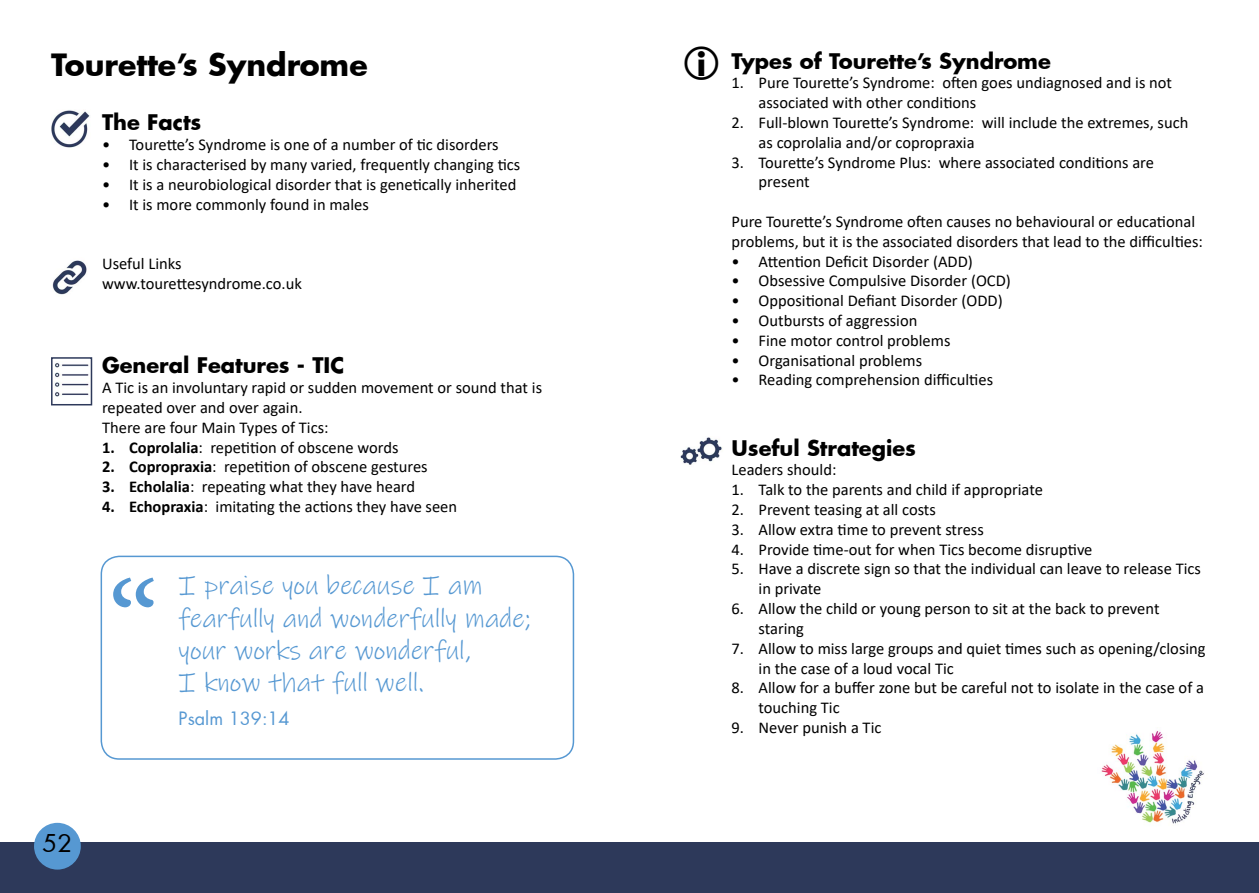
<style>
.page{position:relative;width:1259px;height:893px;background:#fff}
.page>*{position:absolute;margin:0;border:0;box-sizing:border-box;transform-origin:0 0}
.t1{font:129px "Minion Pro";color:#5698d2}
.t2{font:700 30px "Futura";color:#000}
.t3{font:27px/32.4px "Ink Free";color:#5698d2}
.t4{font:24px "Futura";color:#000}
.t5{font:700 21px "Futura";color:#000}
.t6{font:18px "Futura";color:#5698d2}
.t7{font:16.5px/19.8px "Calibri";color:#000}
.s1{font-weight:700}
</style>
<div class="page">
<div style="left:0;top:842px;width:1259px;height:51px;background:#2d395a"></div>
<div style="left:34px;top:823px;width:47px;height:47px;background:#5698d2;border-radius:50%"></div>
<img style="left:1101px;top:731px;width:103px;height:93px">
<img style="left:51px;top:110px;width:39px;height:38px">
<img style="left:52px;top:260px;width:35px;height:35px">
<img style="left:54px;top:363px;width:35px;height:34px">
<div style="left:51px;top:357px;width:41px;height:48px;border:2px solid #2d395a"></div>
<img style="left:680px;top:437px;width:43px;height:28px">
<div style="left:101px;top:556px;width:473px;height:204px;border:2px solid #5698d2;border-radius:18px"></div>
<h2 class="t2" style="left:51px;top:44px;width:318px">Tourette’s Syndrome</h2>
<p class="t5" style="left:102px;top:108px;width:101px">The Facts</p>
<p class="t7" style="left:102px;top:134px;width:398px">• Tourette’s Syndrome is one of a number of tic disorders</p>
<p class="t7" style="left:102px;top:154px;width:420px">• It is characterised by many varied, frequently changing tics</p>
<p class="t7" style="left:102px;top:174px;width:416px">• It is a neurobiological disorder that is genetically inherited</p>
<p class="t7" style="left:102px;top:194px;width:268px">• It is more commonly found in males</p>
<p class="t7" style="left:102px;top:253px;width:201px">Useful Links www.tourettesyndrome.co.uk</p>
<p class="t5" style="left:102px;top:351px;width:244px">General Features - TIC</p>
<p class="t7" style="left:102px;top:377px;width:441px">A Tic is an involuntary rapid or sudden movement or sound that is repeated over and over again.<br>There are four Main Types of Tics:</p>
<p class="t7" style="left:102px;top:437px;width:298px"><span class="s1">1. Coprolalia</span>: repetition of obscene words</p>
<p class="t7" style="left:102px;top:457px;width:327px"><span class="s1">2. Copropraxia</span>: repetition of obscene gestures</p>
<p class="t7" style="left:102px;top:476px;width:314px"><span class="s1">3. Echolalia</span>: repeating what they have heard</p>
<p class="t7" style="left:102px;top:496px;width:357px"><span class="s1">4. Echopraxia</span>: imitating the actions they have seen</p>
<h1 class="t1" style="left:108px;top:542px;width:53px">“</h1>
<h3 class="t3" style="left:179px;top:570px;width:353px">I praise you because I am fearfully and wonderfully made; your works are wonderful,<br>I know that full well.</h3>
<p class="t6" style="left:179px;top:706px;width:113px">Psalm 139:14</p>
<h3 class="t4" style="left:43px;top:826px;width:31px">52</h3>
<p class="t5" style="left:731px;top:46px;width:321px">Types of Tourette’s Syndrome</p>
<p class="t7" style="left:758px;top:73px;width:415px;text-indent:-27px">1. Pure Tourette’s Syndrome: often goes undiagnosed and is not associated with other conditions</p>
<p class="t7" style="left:758px;top:112px;width:431px;text-indent:-27px">2. Full-blown Tourette’s Syndrome: will include the extremes, such as coprolalia and/or copropraxia</p>
<p class="t7" style="left:758px;top:152px;width:397px;text-indent:-27px">3. Tourette’s Syndrome Plus: where associated conditions are present</p>
<p class="t7" style="left:731px;top:211px;width:473px">Pure Tourette’s Syndrome often causes no behavioural or educational problems, but it is the associated disorders that lead to the difficulties:</p>
<p class="t7" style="left:731px;top:251px;width:243px">• Attention Deficit Disorder (ADD)</p>
<p class="t7" style="left:731px;top:271px;width:281px">• Obsessive Compulsive Disorder (OCD)</p>
<p class="t7" style="left:731px;top:290px;width:273px">• Oppositional Defiant Disorder (ODD)</p>
<p class="t7" style="left:731px;top:310px;width:187px">• Outbursts of aggression</p>
<p class="t7" style="left:731px;top:330px;width:220px">• Fine motor control problems</p>
<p class="t7" style="left:731px;top:350px;width:192px">• Organisational problems</p>
<p class="t7" style="left:731px;top:370px;width:263px">• Reading comprehension difficulties</p>
<p class="t5" style="left:731px;top:433px;width:186px">Useful Strategies</p>
<p class="t7" style="left:731px;top:460px;width:106px">Leaders should:</p>
<p class="t7" style="left:731px;top:479px;width:313px">1. Talk to the parents and child if appropriate</p>
<p class="t7" style="left:731px;top:499px;width:206px">2. Prevent teasing at all costs</p>
<p class="t7" style="left:731px;top:519px;width:254px">3. Allow extra time to prevent stress</p>
<p class="t7" style="left:731px;top:539px;width:362px">4. Provide time-out for when Tics become disruptive</p>
<p class="t7" style="left:758px;top:559px;width:444px;text-indent:-27px">5. Have a discrete sign so that the individual can leave to release Tics in private</p>
<p class="t7" style="left:758px;top:598px;width:402px;text-indent:-27px">6. Allow the child or young person to sit at the back to prevent staring</p>
<p class="t7" style="left:758px;top:638px;width:448px;text-indent:-27px">7. Allow to miss large groups and quiet times such as opening/closing in the case of a loud vocal Tic</p>
<p class="t7" style="left:758px;top:677px;width:447px;text-indent:-27px">8. Allow for a buffer zone but be careful not to isolate in the case of a touching Tic</p>
<p class="t7" style="left:731px;top:717px;width:151px">9. Never punish a Tic</p>
</div>
